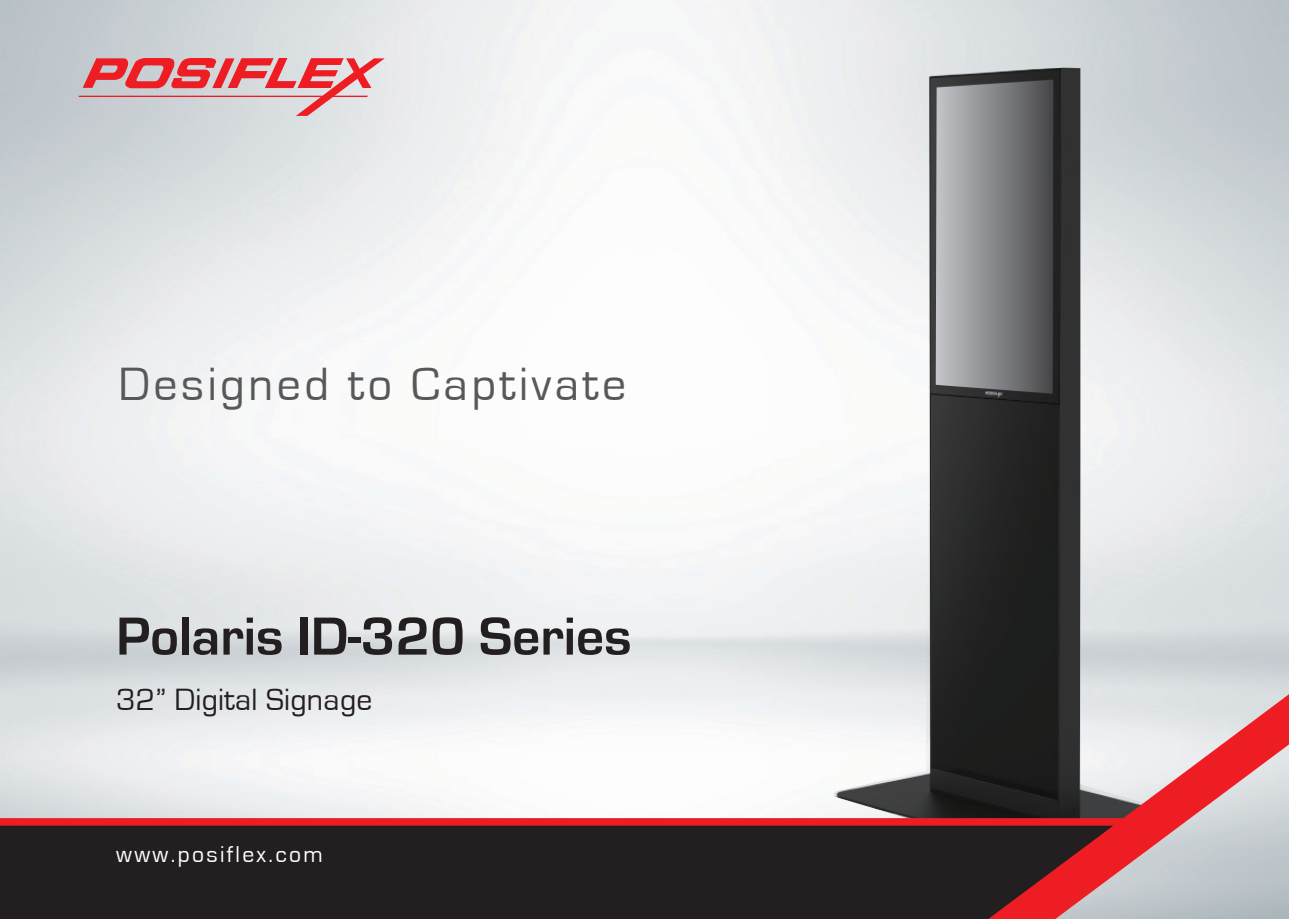
<style>
.page{position:relative;width:1289px;height:919px;background:#fff}
.page>*{position:absolute;margin:0;border:0;box-sizing:border-box;transform-origin:0 0}
.t1{font:700 55.5px "Eurostile";color:#231f20}
.t2{font:48px "Eurostile";letter-spacing:.075em;color:#57585a}
.t3{font:31.65px "Eurostile";letter-spacing:.01em;color:#231f20}
.t4{font:23.7px "Eurostile";letter-spacing:.1em;color:#fff}
</style>
<div class="page">
<svg style="left:78px;top:58px;width:307px;height:58px;background:#db9da1"></svg>
<img style="left:834px;top:67px;width:340px;height:553px">
<svg style="left:935px;top:80px;width:118px;height:313px;background:#828386"></svg>
<svg style="left:0;top:620px;width:1288px;height:298px"></svg>
<p class="t2" style="left:118px;top:358px;width:509px">Designed to Captivate</p>
<p class="t1" style="left:116px;top:606px;width:517px">Polaris ID-320 Series</p>
<p class="t3" style="left:116px;top:682px;width:258px">32” Digital Signage</p>
<p class="t4" style="left:116px;top:841px;width:208px">www.posiflex.com</p>
</div>
